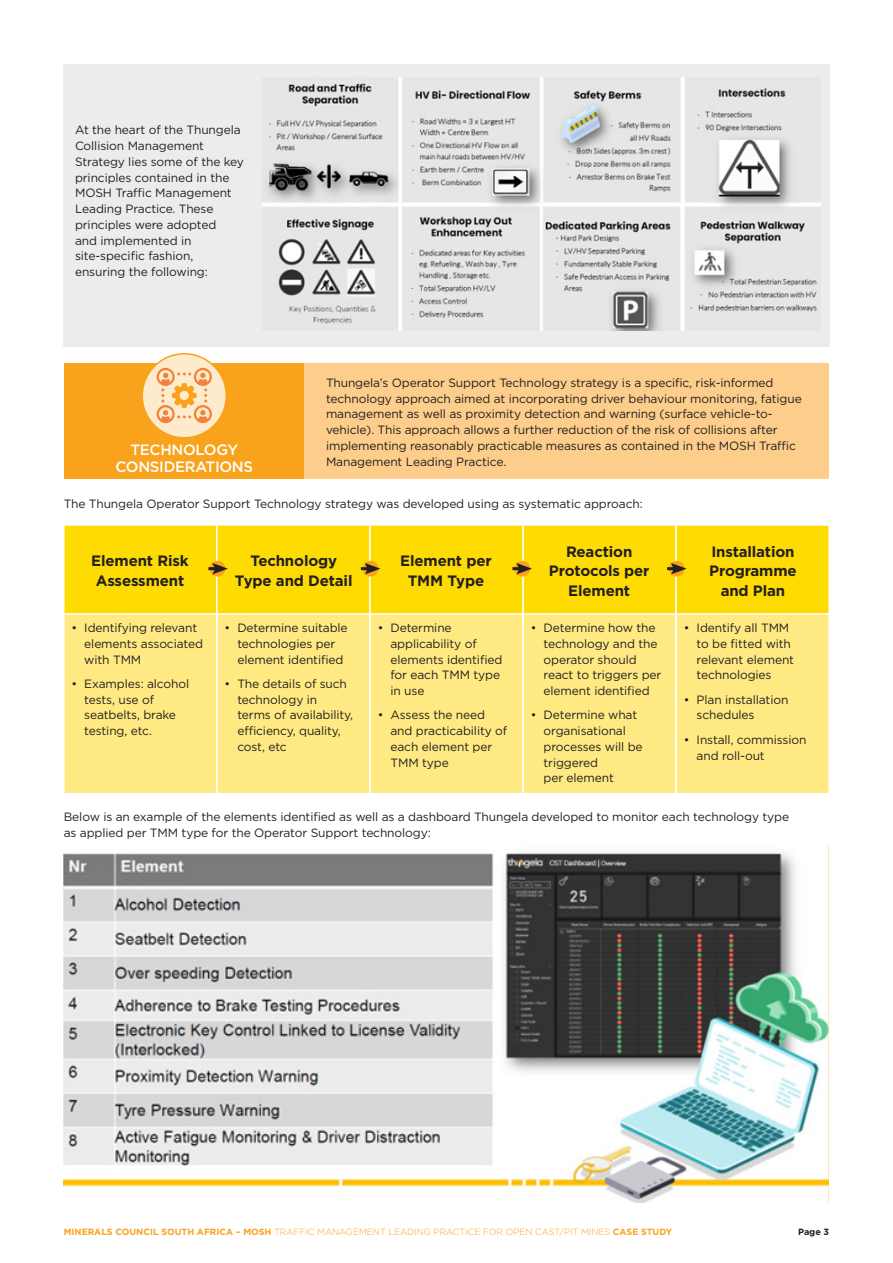
<style>
.page{position:relative;width:893px;height:1263px;background:#fff}
.page>*{position:absolute;margin:0;border:0;box-sizing:border-box;transform-origin:0 0}
.Body_Copy_2017{font:700 15px/19.5px "Gotham";letter-spacing:-.01em;color:#231f20;text-align:center}
.Heading_1_2017{font:500 15px/16.5px "Gotham";letter-spacing:-.02em;color:#fff;text-align:center}
.Body_Copy_2017-2{font:12px/15.8px "Gotham";letter-spacing:-.01em;color:#231f20}
.t1{font:300 9px "Gotham";color:#f9a21c}
.t2{font:700 9px "Gotham";color:#231f20}
.s1{font-weight:700}
</style>
<div class="page">
<div style="left:63px;top:64px;width:766px;height:282px;background:#ececee"></div>
<div style="left:63px;top:610px;width:155px;height:184px;background:#ffe982;border:2px solid #fff"></div>
<div style="left:216px;top:610px;width:155px;height:184px;background:#ffe982;border:2px solid #fff"></div>
<div style="left:522px;top:610px;width:155px;height:184px;background:#ffe982;border:2px solid #fff"></div>
<div style="left:369px;top:610px;width:155px;height:184px;background:#ffe982;border:2px solid #fff"></div>
<div style="left:675px;top:610px;width:155px;height:184px;background:#ffe982;border:2px solid #fff"></div>
<div style="left:64px;top:363px;width:241px;height:116px;background:#f9a21c"></div>
<div style="left:142px;top:354px;width:84px;height:84px;background:#feeacc;border-radius:50%"></div>
<div style="left:142px;top:353px;width:85px;height:85px;border:2px solid #f9a21c;border-radius:50%"></div>
<div style="left:305px;top:363px;width:524px;height:116px;background:#fdcd8b"></div>
<img style="left:262px;top:78px;width:559px;height:253px">
<div style="left:63px;top:524px;width:155px;height:91px;background:#ffdc01;border:2px solid #fff"></div>
<div style="left:216px;top:524px;width:155px;height:91px;background:#ffdc01;border:2px solid #fff"></div>
<div style="left:522px;top:524px;width:155px;height:91px;background:#ffdc01;border:2px solid #fff"></div>
<div style="left:369px;top:524px;width:155px;height:91px;background:#ffdc01;border:2px solid #fff"></div>
<div style="left:675px;top:524px;width:155px;height:91px;background:#ffdc01;border:2px solid #fff"></div>
<div style="left:210px;top:561px;width:15px;height:15px;background:#f9a21c;border-radius:50%"></div>
<div style="left:363px;top:561px;width:16px;height:15px;background:#f9a21c;border-radius:50%"></div>
<div style="left:514px;top:561px;width:16px;height:15px;background:#f9a21c;border-radius:50%"></div>
<div style="left:669px;top:561px;width:16px;height:15px;background:#f9a21c;border-radius:50%"></div>
<svg style="left:208px;top:563px;width:20px;height:11px"></svg>
<svg style="left:361px;top:563px;width:19px;height:11px"></svg>
<svg style="left:512px;top:563px;width:20px;height:11px"></svg>
<svg style="left:667px;top:563px;width:20px;height:11px"></svg>
<img style="left:63px;top:852px;width:765px;height:350px">
<svg style="left:157px;top:368px;width:55px;height:55px"></svg>
<p class="Body_Copy_2017-2" style="left:75px;top:122px;width:170px">At the heart of the Thungela<br>Collision Management<br>Strategy lies some of the key principles contained in the<br>MOSH Traffic Management<br>Leading Practice. These principles were adopted<br>and implemented in site-specific fashion, ensuring the following:</p>
<p class="Body_Copy_2017-2" style="left:326px;top:374px;width:477px">Thungela’s Operator Support Technology strategy is a specific, risk-informed technology approach aimed at incorporating driver behaviour monitoring, fatigue management as well as proximity detection and warning (surface vehicle-to&shy;vehicle). This approach allows a further reduction of the risk of collisions after implementing reasonably practicable measures as contained in the MOSH Traffic Management Leading Practice.</p>
<p class="Heading_1_2017" style="left:115px;top:441px;width:139px">TECHNOLOGY<br>CONSIDERATIONS</p>
<p class="Body_Copy_2017-2" style="left:64px;top:495px;width:580px">The Thungela Operator Support Technology strategy was developed using as systematic approach:</p>
<p class="Body_Copy_2017" style="left:91px;top:551px;width:99px;text-align:left">Element Risk<br>Assessment</p>
<p class="Body_Copy_2017" style="left:235px;top:551px;width:119px">Technology<br>Type and Detail</p>
<p class="Body_Copy_2017" style="left:400px;top:551px;width:93px">Element per<br>TMM Type</p>
<p class="Body_Copy_2017" style="left:549px;top:541px;width:102px">Reaction<br>Protocols per<br>Element</p>
<p class="Body_Copy_2017" style="left:709px;top:541px;width:89px">Installation<br>Programme and Plan</p>
<p class="Body_Copy_2017-2" style="left:84px;top:620px;width:120px;text-indent:-13px">• Identifying relevant elements associated with TMM</p>
<p class="Body_Copy_2017-2" style="left:84px;top:676px;width:106px;text-indent:-13px">• Examples: alcohol tests, use of seatbelts, brake testing, etc.</p>
<p class="Body_Copy_2017-2" style="left:237px;top:620px;width:112px;text-indent:-13px">• Determine suitable technologies per element identified</p>
<p class="Body_Copy_2017-2" style="left:237px;top:676px;width:117px;text-indent:-13px">• The details of such technology in terms of availability, efficiency, quality, cost, etc</p>
<p class="Body_Copy_2017-2" style="left:390px;top:620px;width:113px;text-indent:-13px">• Determine applicability of elements identified for each TMM type in use</p>
<p class="Body_Copy_2017-2" style="left:390px;top:707px;width:118px;text-indent:-13px">• Assess the need and practicability of each element per<br>TMM type</p>
<p class="Body_Copy_2017-2" style="left:544px;top:620px;width:119px;text-indent:-13px">• Determine how the technology and the operator should react to triggers per element identified</p>
<p class="Body_Copy_2017-2" style="left:544px;top:707px;width:101px;text-indent:-13px">• Determine what organisational processes will be triggered<br>per element</p>
<p class="Body_Copy_2017-2" style="left:697px;top:620px;width:99px;text-indent:-13px">• Identify all TMM to be fitted with relevant element technologies</p>
<p class="Body_Copy_2017-2" style="left:697px;top:691px;width:93px;text-indent:-13px">• Plan installation schedules</p>
<p class="Body_Copy_2017-2" style="left:697px;top:731px;width:111px;text-indent:-13px">• Install, commission and roll-out</p>
<p class="Body_Copy_2017-2" style="left:64px;top:808px;width:727px">Below is an example of the elements identified as well as a dashboard Thungela developed to monitor each technology type as applied per TMM type for the Operator Support technology:</p>
<p class="t1" style="left:64px;top:1226px;width:610px"><span class="s1">MINERALS COUNCIL SOUTH AFRICA – MOSH</span> TRAFFIC MANAGEMENT LEADING PRACTICE FOR OPEN CAST/PIT MINES <span class="s1">CASE STUDY</span></p>
<p class="t2" style="left:798px;top:1225px;width:33px">Page 3</p>
</div>
